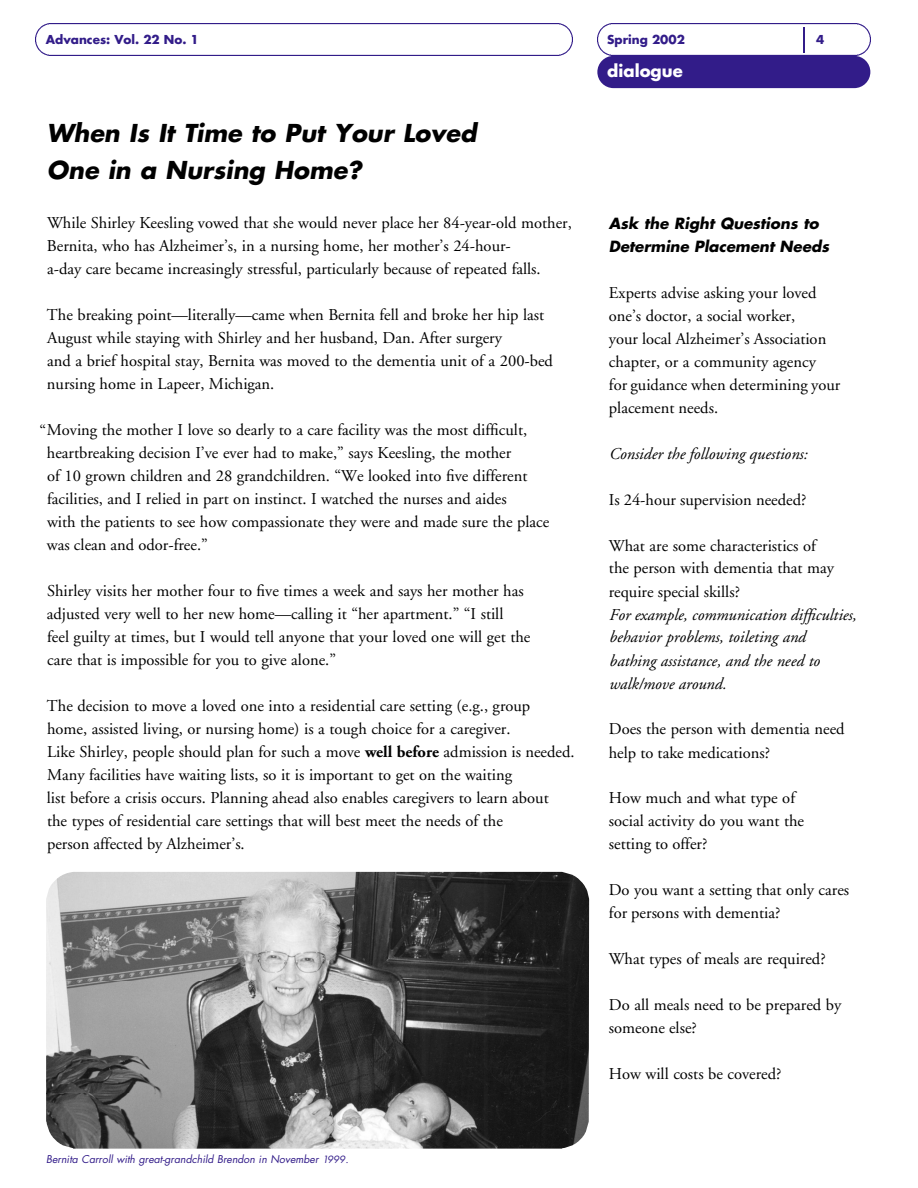
<style>
.page{position:relative;width:918px;height:1188px;background:#fff}
.page>*{position:absolute;margin:0;border:0;box-sizing:border-box;transform-origin:0 0}
.t1{font:italic 700 24px/37.2px "Futura";color:#000}
.t2{font:16.5px/23px "Adobe Garamond";color:#000}
.t3{font:italic 16.5px/23px "Adobe Garamond";color:#000}
.t4{font:700 16.5px "Futura";color:#fff}
.t5{font:italic 700 15px/22.8px "Futura";color:#000}
.t6{font:700 12px "Futura";color:#321c89}
.t7{font:italic 10.5px "Futura";color:#321c89}
.s1{font-weight:700}
.s2{font-size:9.75px}
</style>
<div class="page">
<img style="left:597px;top:24px;width:273px;height:32px">
<img style="left:35px;top:24px;width:538px;height:32px">
<svg style="left:803px;top:27px;width:1px;height:25px"></svg>
<div style="left:597px;top:56px;width:273px;height:32px;background:#321c89;border-radius:16px"></div>
<img style="left:46px;top:872px;width:543px;height:277px">
<p class="t6" style="left:46px;top:34px;width:155px">Advances: Vol. 22 No. 1</p>
<p class="t6" style="left:607px;top:34px;width:79px">Spring 2002</p>
<p class="t6" style="left:816px;top:34px;width:10px">4</p>
<p class="t4" style="left:607px;top:64px;width:77px">dialogue</p>
<h1 class="t1" style="left:47px;top:117px;width:431px">When Is It Time to Put Your Loved<br>One in a Nursing Home?</h1>
<p class="t2" style="left:47px;top:213px;width:526px">While Shirley Keesling vowed that she would never place her 84-year-old mother,<br>Bernita, who has Alzheimer’s, in a nursing home, her mother’s 24-hour-<br>a-day care became increasingly stressful, particularly because of repeated falls.</p>
<p class="t2" style="left:47px;top:305px;width:508px">The breaking point—literally—came when Bernita fell and broke her hip last August while staying with Shirley and her husband, Dan. After surgery<br>and a brief hospital stay, Bernita was moved to the dementia unit of a 200-bed nursing home in Lapeer, Michigan.</p>
<p class="t2" style="left:47px;top:420px;width:504px;text-indent:-7px">“Moving the mother I love so dearly to a care facility was the most difficult, heartbreaking decision I’ve ever had to make,” says Keesling, the mother<br>of 10 grown children and 28 grandchildren. “We looked into five different facilities, and I relied in part on instinct. I watched the nurses and aides<br>with the patients to see how compassionate they were and made sure the place was clean and odor-free.”</p>
<p class="t2" style="left:47px;top:581px;width:485px">Shirley visits her mother four to five times a week and says her mother has adjusted very well to her new home—calling it “her apartment.” “I still<br>feel guilty at times, but I would tell anyone that your loved one will get the care that is impossible for you to give alone.”</p>
<p class="t2" style="left:47px;top:696px;width:529px">The decision to move a loved one into a residential care setting (e.g., group home, assisted living, or nursing home) is a tough choice for a caregiver.<br>Like Shirley, people should plan for such a move <span class="s1">well before</span> admission is needed.<br>Many facilities have waiting lists, so it is important to get on the waiting<br>list before a crisis occurs. Planning ahead also enables caregivers to learn about<br>the types of residential care settings that will best meet the needs of the<br>person affected by Alzheimer’s.</p>
<p class="t7" style="left:46px;top:1154px;width:304px">Bernita Carroll with great-grandchild Brendon in November <span class="s2">1999</span>.</p>
<p class="t5" style="left:609px;top:213px;width:222px">Ask the Right Questions to<br>Determine Placement Needs</p>
<p class="t2" style="left:609px;top:283px;width:233px">Experts advise asking your loved one’s doctor, a social worker,<br>your local Alzheimer’s Association chapter, or a community agency<br>for guidance when determining your placement needs.</p>
<p class="t3" style="left:609px;top:443px;width:200px">Consider the following questions:</p>
<p class="t2" style="left:609px;top:490px;width:199px">Is 24-hour supervision needed?</p>
<p class="t2" style="left:609px;top:535px;width:227px">What are some characteristics of the person with dementia that may require special skills?</p>
<p class="t3" style="left:609px;top:604px;width:249px">For example, communication difficulties, behavior problems, toileting and<br>bathing assistance, and the need to walk/move around.</p>
<p class="t2" style="left:609px;top:719px;width:237px">Does the person with dementia need help to take medications?</p>
<p class="t2" style="left:609px;top:788px;width:197px">How much and what type of social activity do you want the setting to offer?</p>
<p class="t2" style="left:609px;top:880px;width:242px">Do you want a setting that only cares for persons with dementia?</p>
<p class="t2" style="left:609px;top:949px;width:218px">What types of meals are required?</p>
<p class="t2" style="left:609px;top:995px;width:234px">Do all meals need to be prepared by someone else?</p>
<p class="t2" style="left:609px;top:1064px;width:174px">How will costs be covered?</p>
</div>
